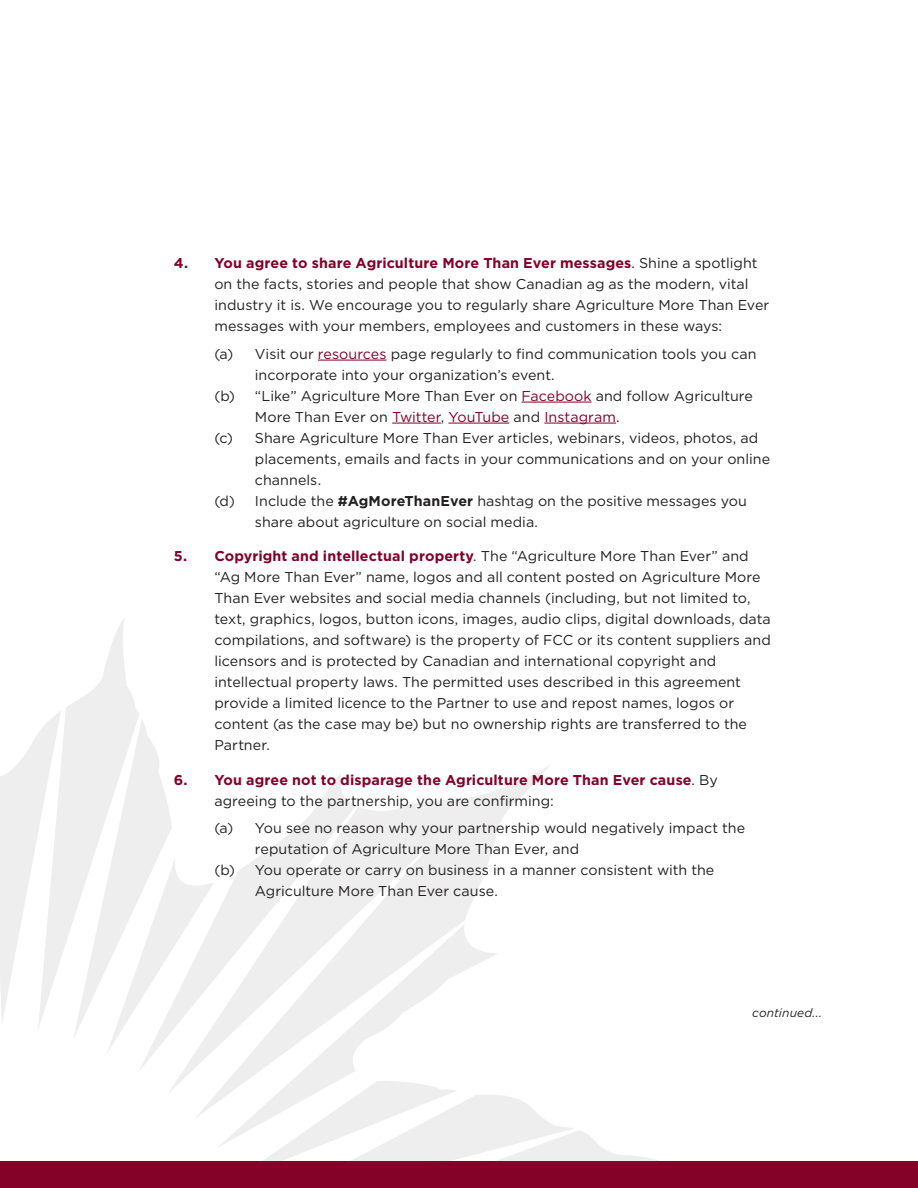
<style>
.page{position:relative;width:918px;height:1188px;background:#fff}
.page>*{position:absolute;margin:0;border:0;box-sizing:border-box;transform-origin:0 0}
.t1{font:14.25px/21px "Gotham";letter-spacing:.005em;color:#231f20}
.t2{font:700 14.25px/21px "Gotham";letter-spacing:.01em;color:#840128}
.t3{font:14.25px "Gotham";letter-spacing:.005em;color:#840128}
.t4{font:italic 12px "Gotham";letter-spacing:.01em;color:#231f20}
.s1{font-weight:700;color:#840128}
.s2{color:#840128}
.s3{color:#231f20}
.s4{font-weight:700}
.s5{font-weight:400;color:#231f20}
</style>
<div class="page">
<div style="left:0;top:1161px;width:918px;height:27px;background:#840128"></div>
<svg style="left:169px;top:765px;width:381px;height:353px"></svg>
<svg style="left:216px;top:924px;width:283px;height:223px"></svg>
<svg style="left:255px;top:1081px;width:402px;height:80px"></svg>
<svg style="left:140px;top:773px;width:216px;height:300px;fill:#eee"></svg>
<svg style="left:0;top:619px;width:215px;height:435px"></svg>
<hr style="left:318px;top:360px;width:69px;height:1px;background:#840128">
<hr style="left:522px;top:402px;width:70px;height:1px;background:#840128">
<hr style="left:392px;top:423px;width:49px;height:1px;background:#840128">
<hr style="left:448px;top:423px;width:61px;height:1px;background:#840128">
<hr style="left:544px;top:423px;width:72px;height:1px;background:#840128">
<p class="t1" style="left:214px;top:252px;width:556px;text-indent:-40px"><span class="s1">4. You agree to share Agriculture More Than Ever messages</span>. Shine a spotlight on the facts, stories and people that show Canadian ag as the modern, vital industry it is. We encourage you to regularly share Agriculture More Than Ever messages with your members, employees and customers in these ways:</p>
<p class="t1" style="left:214px;top:343px;width:544px">(a) Visit our <span class="s2">resources</span> page regularly to find communication tools you can</p>
<p class="t1" style="left:255px;top:364px;width:301px">incorporate into your organization’s event.</p>
<p class="t1" style="left:214px;top:385px;width:540px">(b) “Like” Agriculture More Than Ever on <span class="s2">Facebook</span> and follow Agriculture</p>
<p class="t3" style="left:255px;top:408px;width:366px"><span class="s3">More Than Ever on</span> Twitter<span class="s3">,</span> YouTube <span class="s3">and</span> Instagram<span class="s3">.</span></p>
<p class="t1" style="left:214px;top:427px;width:545px">(c) Share Agriculture More Than Ever articles, webinars, videos, photos, ad</p>
<p class="t1" style="left:255px;top:448px;width:517px">placements, emails and facts in your communications and on your online</p>
<p class="t1" style="left:255px;top:469px;width:68px">channels.</p>
<p class="t1" style="left:214px;top:490px;width:534px">(d) Include the <span class="s4">#AgMoreThanEver</span> hashtag on the positive messages you</p>
<p class="t1" style="left:255px;top:511px;width:285px">share about agriculture on social media.</p>
<p class="t1" style="left:214px;top:545px;width:558px;text-indent:-40px"><span class="s1">5. Copyright and intellectual property</span>. The “Agriculture More Than Ever” and “Ag More Than Ever” name, logos and all content posted on Agriculture More Than Ever websites and social media channels (including, but not limited to, text, graphics, logos, button icons, images, audio clips, digital downloads, data compilations, and software) is the property of FCC or its content suppliers and licensors and is protected by Canadian and international copyright and intellectual property laws. The permitted uses described in this agreement provide a limited licence to the Partner to use and repost names, logos or content (as the case may be) but no ownership rights are transferred to the Partner.</p>
<p class="t2" style="left:214px;top:769px;width:505px;text-indent:-40px">6. You agree not to disparage the Agriculture More Than Ever cause<span class="s5">. By agreeing to the partnership, you are confirming:</span></p>
<p class="t1" style="left:214px;top:818px;width:532px">(a) You see no reason why your partnership would negatively impact the</p>
<p class="t1" style="left:255px;top:839px;width:326px">reputation of Agriculture More Than Ever, and</p>
<p class="t1" style="left:214px;top:860px;width:502px">(b) You operate or carry on business in a manner consistent with the</p>
<p class="t1" style="left:255px;top:881px;width:245px">Agriculture More Than Ever cause.</p>
<p class="t4" style="left:752px;top:1005px;width:71px">continued...</p>
</div>
